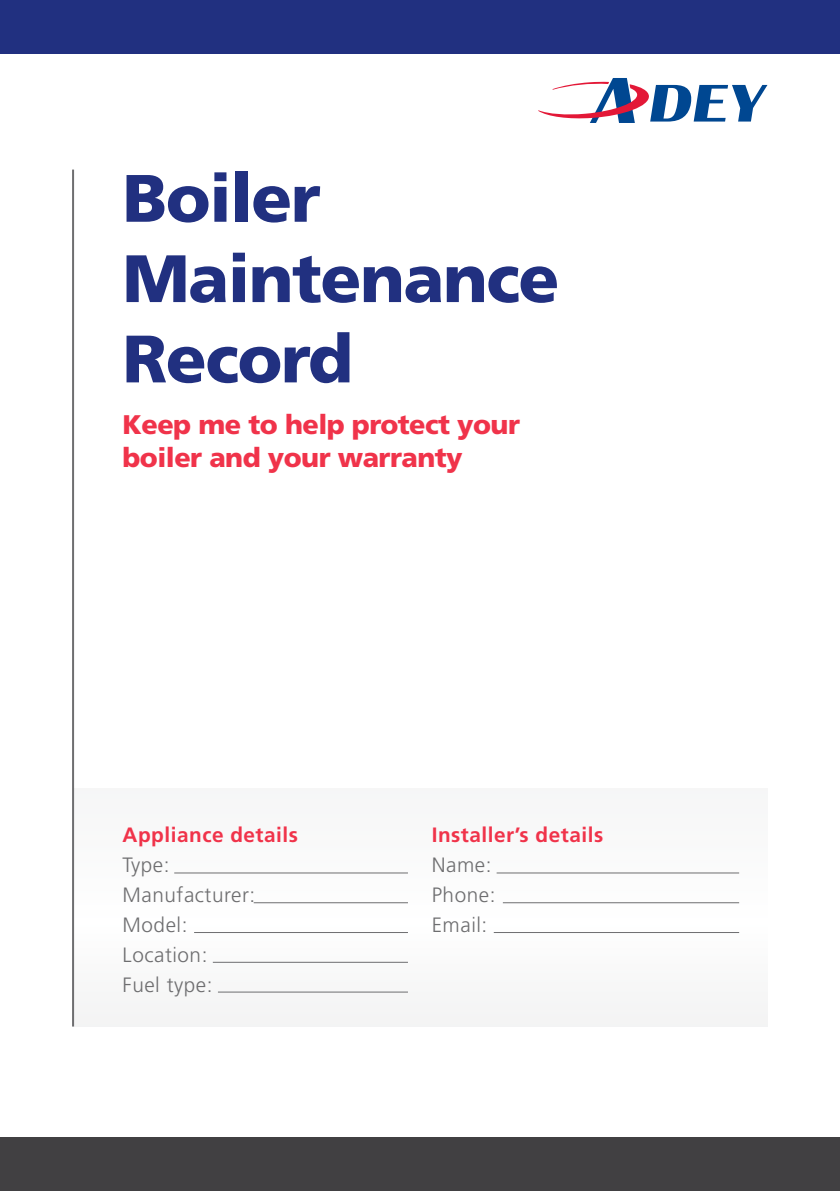
<style>
.page{position:relative;width:840px;height:1191px;background:#fff}
.page>*{position:absolute;margin:0;border:0;box-sizing:border-box;transform-origin:0 0}
.t1{font:900 67px/80.2px "Frutiger";letter-spacing:-.02em;color:#213080}
.t2{font:900 27px/32.2px "Frutiger";letter-spacing:-.02em;color:#f0334a}
.t3{font:300 20.8px/30px "Frutiger";letter-spacing:.025em;color:#6e6e70}
.t4{font:700 20.8px "Frutiger";letter-spacing:.025em;color:#f0334a}
</style>
<div class="page">
<div style="left:0;top:0;width:839px;height:54px;background:#213080"></div>
<div style="left:0;top:1137px;width:839px;height:54px;background:#414042"></div>
<div style="left:72px;top:788px;width:695px;height:238px;background:#f9f9f9"></div>
<hr style="left:72px;top:170px;width:2px;height:856px;background:#6e6e70">
<hr style="left:174px;top:872px;width:234px;height:1px;background:#6e6e70">
<hr style="left:496px;top:872px;width:242px;height:1px;background:#6e6e70">
<hr style="left:253px;top:902px;width:155px;height:1px;background:#6e6e70">
<hr style="left:502px;top:902px;width:236px;height:1px;background:#6e6e70">
<hr style="left:194px;top:932px;width:214px;height:1px;background:#6e6e70">
<hr style="left:493px;top:932px;width:245px;height:1px;background:#6e6e70">
<hr style="left:213px;top:962px;width:195px;height:1px;background:#6e6e70">
<hr style="left:218px;top:991px;width:190px;height:1px;background:#6e6e70">
<svg style="left:538px;top:78px;width:229px;height:45px"></svg>
<h1 class="t1" style="left:122px;top:158px;width:438px">Boiler<br>Maintenance<br>Record</h1>
<p class="t2" style="left:122px;top:409px;width:399px">Keep me to help protect your boiler and your warranty</p>
<p class="t4" style="left:122px;top:823px;width:177px">Appliance details</p>
<p class="t3" style="left:122px;top:850px;width:134px">Type:<br>Manufacturer:<br>Model:<br>Location:<br>Fuel type:</p>
<p class="t4" style="left:431px;top:823px;width:173px">Installer’s details</p>
<p class="t3" style="left:431px;top:850px;width:65px">Name:<br>Phone:<br>Email:</p>
</div>
